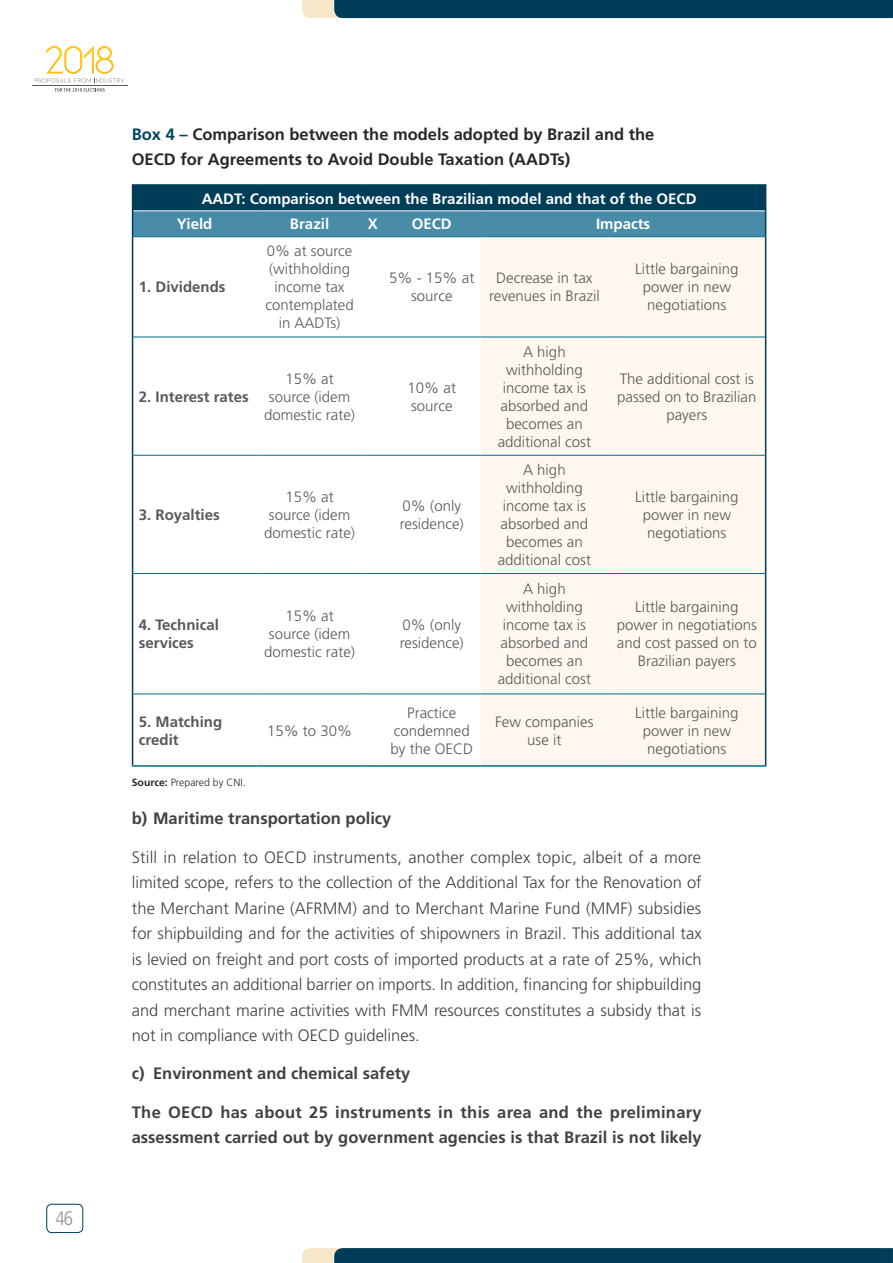
<style>
.page{position:relative;width:893px;height:1263px;background:#fff}
.page>*{position:absolute;margin:0;border:0;box-sizing:border-box;transform-origin:0 0}
.t1{font:300 condensed 19.5px "Frutiger LT Pro";color:#939598}
.t2{font:300 16.5px/25.5px "Frutiger LT Pro";color:#414042;text-align:justify}
.t3{font:700 16.5px/25.5px "Frutiger LT Pro";color:#414042}
.t4{font:700 16.5px/25.5px "Frutiger LT Pro";color:#292829}
.t5{font:300 15px/18px "Frutiger LT Pro";color:#58595b;text-align:center}
.t6{font:700 15px/25.7px "Frutiger LT Pro";color:#fff}
.t7{font:700 15px/18px "Frutiger LT Pro";color:#58595b}
.t8{font:300 10.5px "Frutiger LT Pro";color:#292829}
.s1{color:#004561}
.s2{font-weight:700}
</style>
<div class="page">
<svg style="left:302px;top:1248px;width:591px;height:15px;background:#0f475f"></svg>
<div style="left:46px;top:1204px;width:37px;height:29px;border:1px solid #003d58;border-radius:5px"></div>
<div style="left:302px;top:0;width:591px;height:18px;background:#003d58"></div>
<hr style="left:32px;top:85px;width:95px;height:1px;background:#58595b">
<svg style="left:35px;top:46px;width:89px;height:46px"></svg>
<div style="left:481px;top:237px;width:284px;height:528px;background:#fdf7ee"></div>
<hr style="left:481px;top:337px;width:127px;height:1px;background:#006a87">
<hr style="left:608px;top:337px;width:157px;height:1px;background:#006a87">
<hr style="left:481px;top:455px;width:127px;height:1px;background:#006a87">
<hr style="left:608px;top:455px;width:157px;height:1px;background:#006a87">
<hr style="left:481px;top:573px;width:127px;height:1px;background:#006a87">
<hr style="left:608px;top:573px;width:157px;height:1px;background:#006a87">
<hr style="left:481px;top:693px;width:127px;height:1px;background:#006a87">
<hr style="left:608px;top:693px;width:157px;height:1px;background:#006a87">
<hr style="left:133px;top:337px;width:124px;height:1px;background:#006a87">
<hr style="left:257px;top:337px;width:105px;height:1px;background:#006a87">
<svg style="left:362px;top:337px;width:21px;height:1px"></svg>
<hr style="left:383px;top:337px;width:98px;height:1px;background:#006a87">
<hr style="left:133px;top:455px;width:124px;height:1px;background:#006a87">
<hr style="left:257px;top:455px;width:105px;height:1px;background:#006a87">
<svg style="left:362px;top:455px;width:21px;height:1px"></svg>
<hr style="left:383px;top:455px;width:98px;height:1px;background:#006a87">
<hr style="left:133px;top:573px;width:124px;height:1px;background:#006a87">
<hr style="left:257px;top:573px;width:105px;height:1px;background:#006a87">
<svg style="left:362px;top:573px;width:21px;height:1px"></svg>
<hr style="left:383px;top:573px;width:98px;height:1px;background:#006a87">
<hr style="left:133px;top:693px;width:124px;height:1px;background:#006a87">
<hr style="left:257px;top:693px;width:105px;height:1px;background:#006a87">
<svg style="left:362px;top:693px;width:21px;height:1px"></svg>
<hr style="left:383px;top:693px;width:98px;height:1px;background:#006a87">
<hr style="left:132px;top:184px;width:125px;height:2px;background:#003d58">
<hr style="left:257px;top:184px;width:105px;height:2px;background:#003d58">
<hr style="left:362px;top:184px;width:21px;height:2px;background:#003d58">
<hr style="left:383px;top:184px;width:98px;height:2px;background:#003d58">
<hr style="left:481px;top:184px;width:127px;height:2px;background:#003d58">
<hr style="left:608px;top:184px;width:158px;height:2px;background:#003d58">
<svg style="left:132px;top:186px;width:634px;height:51px;background:#286882"></svg>
<hr style="left:132px;top:237px;width:1px;height:100px;background:#003d58">
<hr style="left:765px;top:237px;width:1px;height:100px;background:#003d58">
<hr style="left:132px;top:337px;width:1px;height:118px;background:#003d58">
<hr style="left:765px;top:337px;width:1px;height:118px;background:#003d58">
<hr style="left:132px;top:455px;width:1px;height:118px;background:#003d58">
<hr style="left:765px;top:455px;width:1px;height:118px;background:#003d58">
<hr style="left:132px;top:573px;width:1px;height:121px;background:#003d58">
<hr style="left:765px;top:573px;width:1px;height:121px;background:#003d58">
<hr style="left:132px;top:694px;width:1px;height:71px;background:#003d58">
<hr style="left:765px;top:694px;width:1px;height:71px;background:#003d58">
<hr style="left:132px;top:765px;width:125px;height:2px;background:#006a87">
<hr style="left:257px;top:765px;width:105px;height:2px;background:#006a87">
<hr style="left:362px;top:765px;width:21px;height:2px;background:#006a87">
<hr style="left:383px;top:765px;width:98px;height:2px;background:#006a87">
<hr style="left:481px;top:765px;width:127px;height:2px;background:#006a87">
<hr style="left:608px;top:765px;width:158px;height:2px;background:#006a87">
<h1 class="t1" style="left:56px;top:1207px;width:19px">46</h1>
<p class="t4" style="left:132px;top:122px;width:524px"><span class="s1">Box 4 –</span> Comparison between the models adopted by Brazil and the<br>OECD for Agreements to Avoid Double Taxation (AADTs)</p>
<p class="t6" style="left:177px;top:186px;width:521px;text-indent:25px">AADT: Comparison between the Brazilian model and that of the OECD<br>Yield</p>
<p class="t6" style="left:290px;top:211px;width:41px">Brazil</p>
<p class="t6" style="left:368px;top:211px;width:12px">X</p>
<p class="t6" style="left:412px;top:211px;width:42px">OECD</p>
<p class="t6" style="left:596px;top:211px;width:56px">Impacts</p>
<p class="t7" style="left:139px;top:278px;width:88px">1. Dividends</p>
<p class="t7" style="left:139px;top:388px;width:111px">2. Interest rates</p>
<p class="t7" style="left:139px;top:506px;width:82px">3. Royalties</p>
<p class="t5" style="left:265px;top:242px;width:90px">0% at source (withholding income tax contemplated in AADTs)</p>
<p class="t5" style="left:389px;top:269px;width:87px">5% - 15% at source</p>
<p class="t5" style="left:489px;top:269px;width:112px">Decrease in tax revenues in Brazil</p>
<p class="t5" style="left:635px;top:260px;width:105px">Little bargaining power in new negotiations</p>
<p class="t5" style="left:264px;top:370px;width:92px">15% at source (idem domestic rate)</p>
<p class="t5" style="left:408px;top:379px;width:50px;text-align:left">10% at source</p>
<p class="t5" style="left:264px;top:488px;width:92px">15% at source (idem domestic rate)</p>
<p class="t5" style="left:400px;top:497px;width:65px;text-align:left">0% (only residence)</p>
<p class="t5" style="left:498px;top:343px;width:95px">A high withholding income tax is absorbed and becomes an additional cost</p>
<p class="t5" style="left:498px;top:461px;width:95px">A high withholding income tax is absorbed and becomes an additional cost</p>
<p class="t5" style="left:617px;top:370px;width:141px">The additional cost is passed on to Brazilian payers</p>
<p class="t5" style="left:635px;top:488px;width:105px">Little bargaining power in new negotiations</p>
<p class="t7" style="left:139px;top:616px;width:82px">4. Technical services</p>
<p class="t5" style="left:264px;top:607px;width:92px">15% at source (idem domestic rate)</p>
<p class="t5" style="left:400px;top:616px;width:65px;text-align:left">0% (only residence)</p>
<p class="t5" style="left:498px;top:580px;width:95px">A high withholding income tax is absorbed and becomes an additional cost</p>
<p class="t5" style="left:617px;top:598px;width:142px">Little bargaining power in negotiations and cost passed on to<br>Brazilian payers</p>
<p class="t7" style="left:139px;top:712px;width:85px">5. Matching credit</p>
<p class="t5" style="left:267px;top:721px;width:87px">15% to 30%</p>
<p class="t5" style="left:391px;top:703px;width:84px">Practice condemned by the OECD</p>
<p class="t5" style="left:495px;top:712px;width:100px">Few companies use it</p>
<p class="t5" style="left:635px;top:703px;width:105px">Little bargaining power in new negotiations</p>
<p class="t8" style="left:132px;top:776px;width:115px"><span class="s2">Source:</span> Prepared by CNI.</p>
<p class="t3" style="left:132px;top:806px;width:261px">b) Maritime transportation policy</p>
<p class="t2" style="left:132px;top:844px;width:571px">Still in relation to OECD instruments, another complex topic, albeit of a more limited scope, refers to the collection of the Additional Tax for the Renovation of the Merchant Marine (AFRMM) and to Merchant Marine Fund (MMF) subsidies for shipbuilding and for the activities of shipowners in Brazil. This additional tax is levied on freight and port costs of imported products at a rate of 25%, which constitutes an additional barrier on imports. In addition, financing for shipbuilding and merchant marine activities with FMM resources constitutes a subsidy that is not in compliance with OECD guidelines.</p>
<p class="t3" style="left:132px;top:1061px;width:280px">c) Environment and chemical safety</p>
<p class="t3" style="left:132px;top:1099px;width:571px">The OECD has about 25 instruments in this area and the preliminary assessment carried out by government agencies is that Brazil is not likely</p>
</div>
